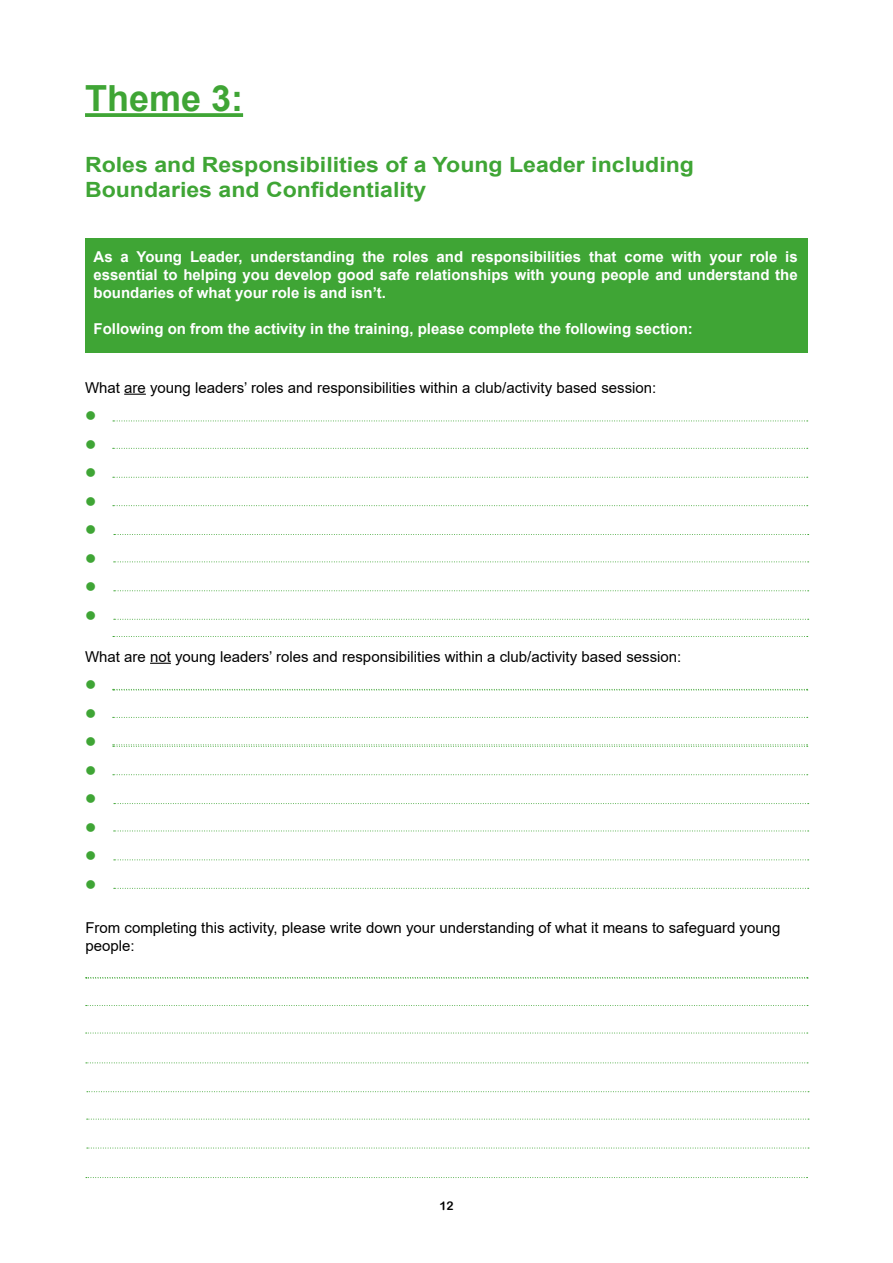
<style>
.page{position:relative;width:893px;height:1263px;background:#fff}
.page>*{position:absolute;margin:0;border:0;box-sizing:border-box;transform-origin:0 0}
.t1{font:700 36px "Arial";color:#3fa535}
.t2{font:700 21px/25.2px "Arial";color:#3fa535;scale:1.1 1}
.t3{font:700 15px/18px "Arial";color:#fff;text-align:justify}
.t4{font:15px/18px "Arial";color:#000}
.t5{font:15px/28.5px "Wingdings";color:#3fa535;text-align:justify}
.t6{font:12px "Arial Rounded MT Bold";color:#000}
</style>
<div class="page">
<div style="left:85px;top:238px;width:723px;height:114px;background:#3fa535"></div>
<svg style="left:85px;top:113px;width:158px;height:4px"></svg>
<svg style="left:124px;top:394px;width:22px;height:1px"></svg>
<svg style="left:113px;top:421px;width:695px;height:1px"></svg>
<svg style="left:113px;top:448px;width:695px;height:1px"></svg>
<svg style="left:113px;top:477px;width:695px;height:1px"></svg>
<svg style="left:113px;top:505px;width:695px;height:1px"></svg>
<svg style="left:113px;top:636px;width:695px;height:1px"></svg>
<svg style="left:86px;top:1177px;width:721px;height:1px"></svg>
<svg style="left:114px;top:534px;width:695px;height:1px"></svg>
<svg style="left:114px;top:561px;width:695px;height:1px"></svg>
<svg style="left:114px;top:590px;width:695px;height:1px"></svg>
<svg style="left:114px;top:619px;width:695px;height:1px"></svg>
<svg style="left:150px;top:663px;width:21px;height:1px"></svg>
<svg style="left:113px;top:689px;width:695px;height:2px"></svg>
<svg style="left:113px;top:717px;width:695px;height:1px"></svg>
<svg style="left:113px;top:744px;width:695px;height:3px"></svg>
<svg style="left:113px;top:774px;width:695px;height:1px"></svg>
<svg style="left:114px;top:803px;width:695px;height:1px"></svg>
<svg style="left:114px;top:830px;width:695px;height:1px"></svg>
<svg style="left:114px;top:859px;width:695px;height:1px"></svg>
<svg style="left:114px;top:888px;width:695px;height:1px"></svg>
<svg style="left:86px;top:1033px;width:722px;height:1px"></svg>
<svg style="left:86px;top:977px;width:722px;height:2px"></svg>
<svg style="left:86px;top:1005px;width:722px;height:1px"></svg>
<svg style="left:86px;top:1062px;width:722px;height:1px"></svg>
<svg style="left:87px;top:1091px;width:722px;height:1px"></svg>
<svg style="left:87px;top:1119px;width:722px;height:1px"></svg>
<svg style="left:87px;top:1148px;width:722px;height:1px"></svg>
<h1 class="t1" style="left:85px;top:73px;width:160px">Theme 3:</h1>
<h2 class="t2" style="left:85px;top:152px;width:555px">Roles and Responsibilities of a Young Leader including<br>Boundaries and Confidentiality</h2>
<p class="t3" style="left:94px;top:248px;width:706px">As a Young Leader, understanding the roles and responsibilities that come with your role is essential to helping you develop good safe relationships with young people and understand the boundaries of what your role is and isn’t.</p>
<p class="t3" style="left:94px;top:320px;width:601px">Following on from the activity in the training, please complete the following section:</p>
<p class="t4" style="left:85px;top:378px;width:573px">What are young leaders’ roles and responsibilities within a club/activity based session:</p>
<p class="t5" style="left:85px;top:402px;width:13px">● ● ● ● ● ● ● ●</p>
<p class="t4" style="left:85px;top:647px;width:598px">What are not young leaders’ roles and responsibilities within a club/activity based session:</p>
<p class="t5" style="left:85px;top:671px;width:13px">● ● ● ● ● ● ● ●</p>
<p class="t4" style="left:85px;top:918px;width:697px">From completing this activity, please write down your understanding of what it means to safeguard young people:</p>
<p class="t6" style="left:439px;top:1199px;width:16px">12</p>
</div>
